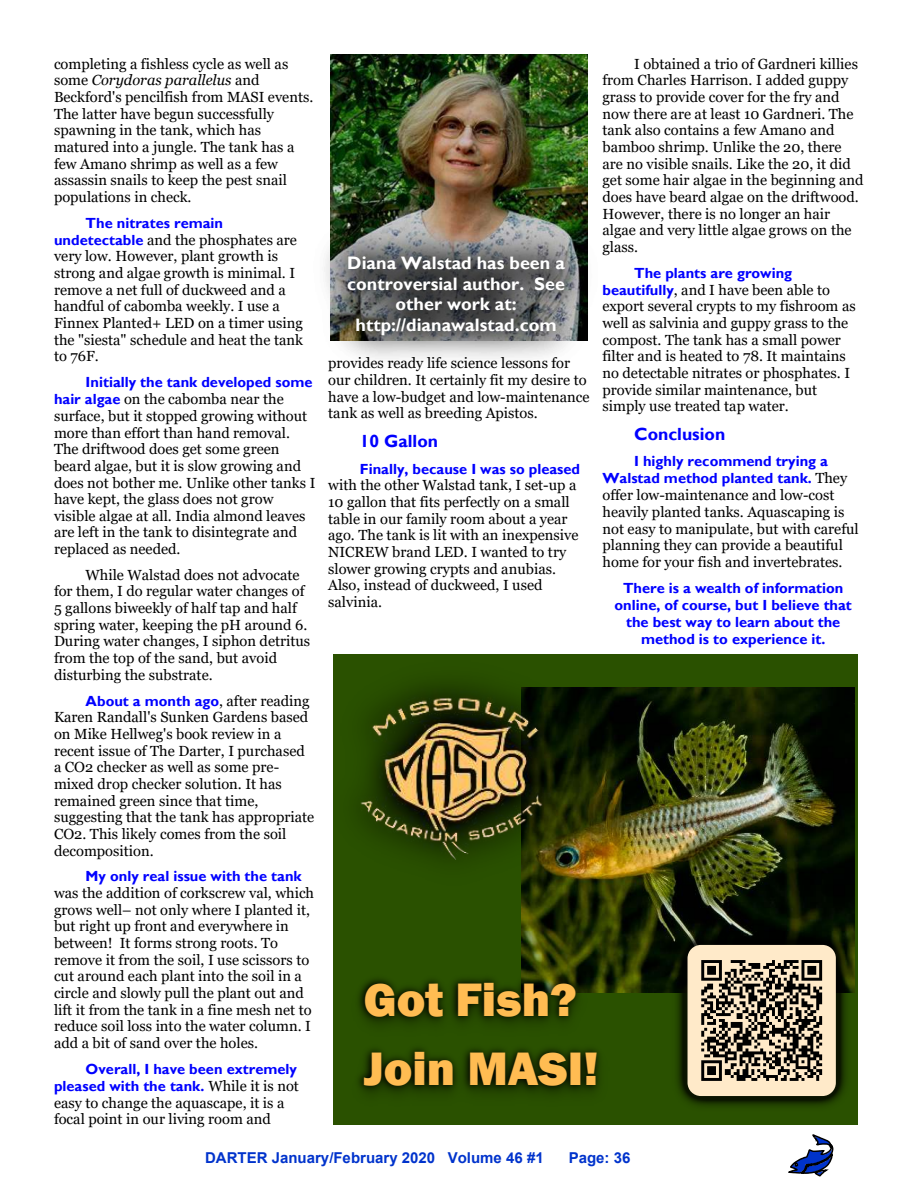
<style>
.page{position:relative;width:918px;height:1188px;background:#fff}
.page>*{position:absolute;margin:0;border:0;box-sizing:border-box;transform-origin:0 0}
.t1{font:800 48.3px/69.8px "Franklin Gothic";color:#ffbc52}
.t2{font:700 18px/20.9px "Gill Sans";color:#fff;text-align:center}
.t3{font:700 17.55px "Gill Sans";color:#00f}
.t4{font:700 15px "Arial";color:#03c}
.t5{font:14.7px/16.6px "Georgia";color:#000}
.t6{font:700 14.7px/17px "Gill Sans";color:#00f;text-align:right}
.s1{font-style:italic}
.s2{font-family:"Gill Sans";font-weight:700;color:#00f}
.s3{font-family:"Georgia";font-weight:400;color:#000}
</style>
<div class="page">
<svg style="left:788px;top:1134px;width:46px;height:43px"></svg>
<img style="left:330px;top:54px;width:258px;height:149px">
<img style="left:324px;top:203px;width:264px;height:156px">
<div style="left:333px;top:654px;width:524px;height:470px;background:#2a5100"></div>
<img style="left:522px;top:688px;width:332px;height:305px">
<img style="left:359px;top:682px;width:228px;height:222px">
<img style="left:358px;top:957px;width:313px;height:138px">
<img style="left:671px;top:928px;width:182px;height:178px">
<div style="left:688px;top:945px;width:148px;height:151px;background:#ffeac9;border-radius:13px"></div>
<svg style="left:701px;top:960px;width:121px;height:121px"></svg>
<p class="t5" style="left:54px;top:56px;width:261px">completing a fishless cycle as well as some <span class="s1">Corydoras parallelus</span> and Beckford's pencilfish from MASI events.<br>The latter have begun successfully spawning in the tank, which has matured into a jungle. The tank has a few Amano shrimp as well as a few assassin snails to keep the pest snail populations in check.</p>
<p class="t6" style="left:86px;top:216px;width:139px">The nitrates remain</p>
<p class="t5" style="left:54px;top:232px;width:251px"><span class="s2">undetectable</span> and the phosphates are very low. However, plant growth is strong and algae growth is minimal. I remove a net full of duckweed and a handful of cabomba weekly. I use a<br>Finnex Planted+ LED on a timer using the "siesta" schedule and heat the tank to 76F.</p>
<p class="t6" style="left:86px;top:375px;width:229px">Initially the tank developed some</p>
<p class="t5" style="left:54px;top:392px;width:263px"><span class="s2">hair algae</span> on the cabomba near the surface, but it stopped growing without more than effort than hand removal.<br>The driftwood does get some green beard algae, but it is slow growing and does not bother me. Unlike other tanks I have kept, the glass does not grow visible algae at all. India almond leaves are left in the tank to disintegrate and replaced as needed.</p>
<p class="t5" style="left:54px;top:568px;width:258px;text-indent:32px">While Walstad does not advocate for them, I do regular water changes of 5 gallons biweekly of half tap and half spring water, keeping the pH around 6.<br>During water changes, I siphon detritus from the top of the sand, but avoid disturbing the substrate.</p>
<p class="t6" style="left:86px;top:694px;width:226px">About a month ago<span class="s3">, after reading</span></p>
<p class="t5" style="left:54px;top:710px;width:262px">Karen Randall's Sunken Gardens based on Mike Hellweg's book review in a recent issue of The Darter, I purchased a CO2 checker as well as some pre&shy;mixed drop checker solution. It has remained green since that time, suggesting that the tank has appropriate CO2. This likely comes from the soil decomposition.</p>
<p class="t6" style="left:86px;top:869px;width:218px">My only real issue with the tank</p>
<p class="t5" style="left:54px;top:886px;width:262px">was the addition of corkscrew val, which grows well– not only where I planted it, but right up front and everywhere in between! It forms strong roots. To remove it from the soil, I use scissors to cut around each plant into the soil in a circle and slowly pull the plant out and lift it from the tank in a fine mesh net to reduce soil loss into the water column. I add a bit of sand over the holes.</p>
<p class="t6" style="left:54px;top:1062px;width:247px">Overall, I have been extremely pleased with the tank. <span class="s3">While it is not</span></p>
<p class="t5" style="left:54px;top:1095px;width:232px">easy to change the aquascape, it is a focal point in our living room and</p>
<p class="t2" style="left:347px;top:254px;width:219px">Diana Walstad has been a controversial author. See other work at: http://dianawalstad.com</p>
<p class="t5" style="left:328px;top:356px;width:263px">provides ready life science lessons for our children. It certainly fit my desire to have a low-budget and low-maintenance tank as well as breeding Apistos.</p>
<p class="t3" style="left:360px;top:435px;width:80px">10 Gallon</p>
<p class="t6" style="left:360px;top:462px;width:222px">Finally, because I was so pleased</p>
<p class="t5" style="left:328px;top:478px;width:252px">with the other Walstad tank, I set-up a<br>10 gallon that fits perfectly on a small table in our family room about a year ago. The tank is lit with an inexpensive<br>NICREW brand LED. I wanted to try slower growing crypts and anubias.<br>Also, instead of duckweed, I used salvinia.</p>
<p class="t5" style="left:602px;top:56px;width:263px;text-indent:32px">I obtained a trio of Gardneri killies from Charles Harrison. I added guppy grass to provide cover for the fry and now there are at least 10 Gardneri. The tank also contains a few Amano and bamboo shrimp. Unlike the 20, there are no visible snails. Like the 20, it did get some hair algae in the beginning and does have beard algae on the driftwood.<br>However, there is no longer an hair algae and very little algae grows on the glass.</p>
<p class="t6" style="left:634px;top:266px;width:160px">The plants are growing</p>
<p class="t5" style="left:602px;top:282px;width:255px"><span class="s2">beautifully</span>, and I have been able to export several crypts to my fishroom as well as salvinia and guppy grass to the compost. The tank has a small power filter and is heated to 78. It maintains no detectable nitrates or phosphates. I provide similar maintenance, but simply use treated tap water.</p>
<p class="t3" style="left:634px;top:428px;width:93px">Conclusion</p>
<p class="t6" style="left:602px;top:455px;width:246px;text-align:left;text-indent:32px">I highly recommend trying a<br>Walstad method planted tank. <span class="s3">They</span></p>
<p class="t5" style="left:602px;top:488px;width:258px">offer low-maintenance and low-cost heavily planted tanks. Aquascaping is not easy to manipulate, but with careful planning they can provide a beautiful home for your fish and invertebrates.</p>
<p class="t6" style="left:615px;top:581px;width:239px;text-align:center">There is a wealth of information online, of course, but I believe that the best way to learn about the method is to experience it.</p>
<h1 class="t1" style="left:364px;top:968px;width:236px">Got Fish?<br>Join MASI!</h1>
<p class="t4" style="left:205px;top:1152px;width:340px">DARTER January/February 2020 Volume 46 #1</p>
<p class="t4" style="left:569px;top:1152px;width:63px">Page: 36</p>
</div>
